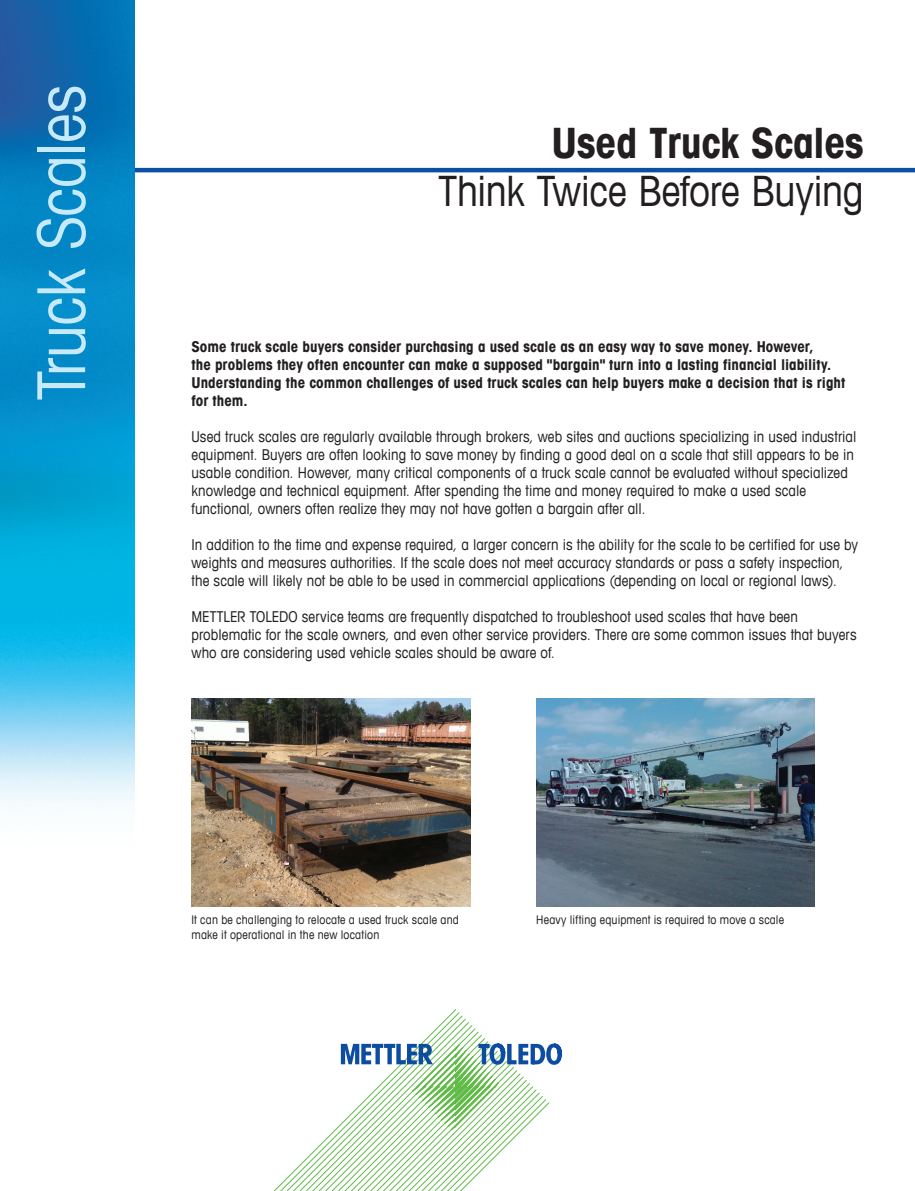
<style>
.page{position:relative;width:915px;height:1191px;background:#fff}
.page>*{position:absolute;margin:0;border:0;box-sizing:border-box;transform-origin:0 0}
.t1{font:condensed 66px "Avant Garde Com";letter-spacing:-.01em;color:#c6eafa}
.t2{font:condensed 42px "Avant Garde Com";letter-spacing:-.01em;color:#231f20}
.t3{font:700 condensed 42px "Avant Garde Com";letter-spacing:-.005em;color:#231f20}
.t4{font:condensed 15px/18px "Avant Garde Com";letter-spacing:.005em;color:#231f20}
.t5{font:700 condensed 15px/18px "Avant Garde Com";letter-spacing:.005em;color:#231f20}
.t6{font:condensed 12px/15px "Avant Garde Com";letter-spacing:.015em;color:#231f20}
</style>
<div class="page">
<hr style="left:132px;top:168px;width:782px;height:4px;background:#0a4fa2">
<img style="left:0;top:0;width:134px;height:807px">
<svg style="left:273px;top:1009px;width:250px;height:182px"></svg>
<svg style="left:341px;top:1043px;width:221px;height:87px"></svg>
<img style="left:191px;top:698px;width:279px;height:208px">
<img style="left:536px;top:698px;width:278px;height:208px">
<h1 class="t1" style="left:21px;top:400px;width:317px;rotate:-90deg">Truck Scales</h1>
<h2 class="t3" style="left:551px;top:116px;width:314px">Used Truck Scales</h2>
<h2 class="t2" style="left:438px;top:165px;width:426px">Think Twice Before Buying</h2>
<p class="t5" style="left:191px;top:337px;width:655px">Some truck scale buyers consider purchasing a used scale as an easy way to save money. However,<br>the problems they often encounter can make a supposed "bargain" turn into a lasting financial liability.<br>Understanding the common challenges of used truck scales can help buyers make a decision that is right for them.</p>
<p class="t4" style="left:191px;top:427px;width:666px">Used truck scales are regularly available through brokers, web sites and auctions specializing in used industrial equipment. Buyers are often looking to save money by finding a good deal on a scale that still appears to be in usable condition. However, many critical components of a truck scale cannot be evaluated without specialized knowledge and technical equipment. After spending the time and money required to make a used scale functional, owners often realize they may not have gotten a bargain after all.</p>
<p class="t4" style="left:191px;top:535px;width:668px">In addition to the time and expense required, a larger concern is the ability for the scale to be certified for use by weights and measures authorities. If the scale does not meet accuracy standards or pass a safety inspection, the scale will likely not be able to be used in commercial applications (depending on local or regional laws).</p>
<p class="t4" style="left:191px;top:607px;width:666px">METTLER TOLEDO service teams are frequently dispatched to troubleshoot used scales that have been problematic for the scale owners, and even other service providers. There are some common issues that buyers who are considering used vehicle scales should be aware of.</p>
<p class="t6" style="left:191px;top:912px;width:269px">It can be challenging to relocate a used truck scale and make it operational in the new location</p>
<p class="t6" style="left:536px;top:912px;width:249px">Heavy lifting equipment is required to move a scale</p>
</div>
